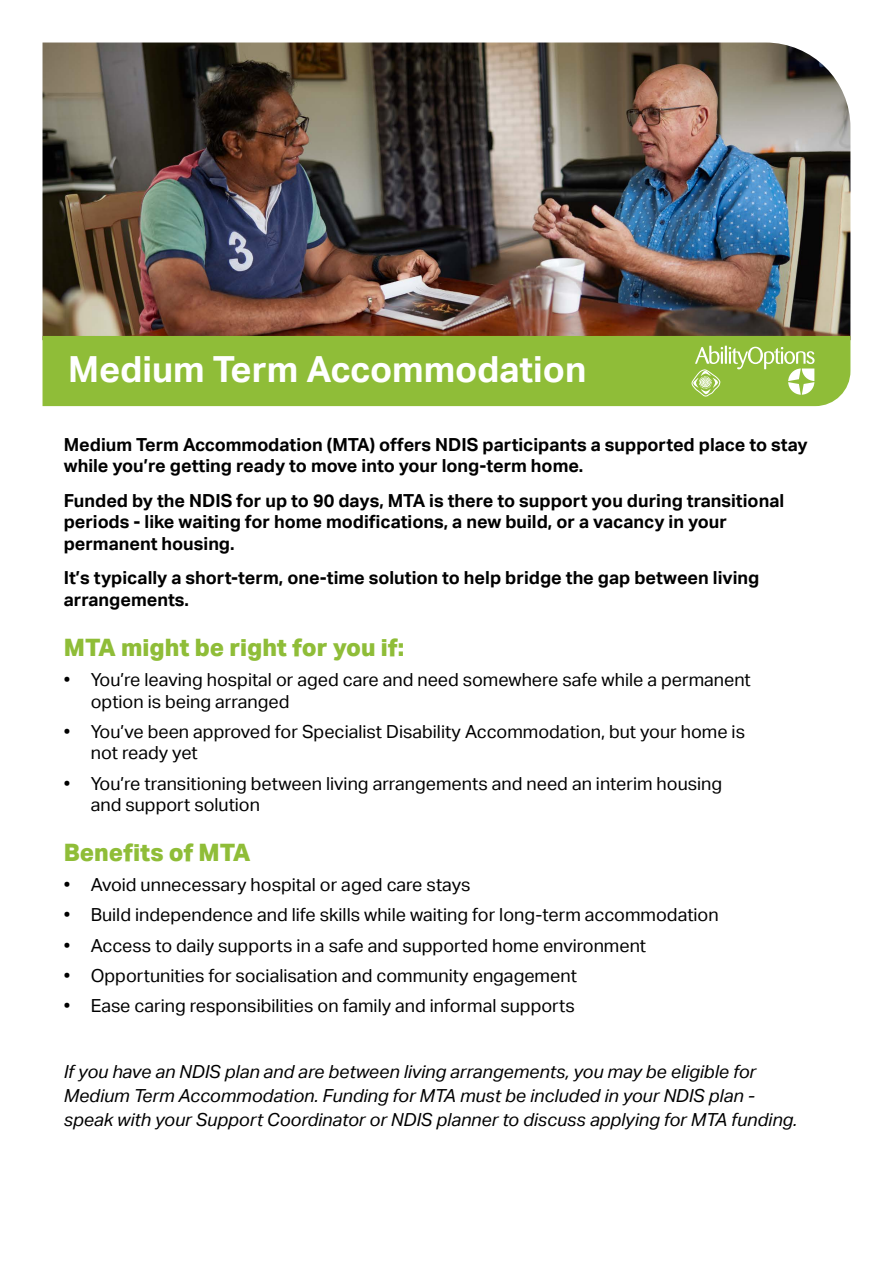
<style>
.page{position:relative;width:893px;height:1263px;background:#fff}
.page>*{position:absolute;margin:0;border:0;box-sizing:border-box;transform-origin:0 0}
.t1{font:700 36px "Aktiv Grotesk";color:#fff}
.t2{font:800 24px "Aktiv Grotesk";color:#8fbd38}
.t3{font:18px/21.6px "Aktiv Grotesk";color:#000}
.t4{font:700 18px/21.6px "Aktiv Grotesk";color:#000}
.t5{font:italic 18px/24px "Aktiv Grotesk";color:#000}
</style>
<div class="page">
<img style="left:43px;top:43px;width:807px;height:293px">
<div style="left:43px;top:336px;width:807px;height:70px;background:#8fbd38"></div>
<svg style="left:692px;top:346px;width:122px;height:50px;background:#a8cb64"></svg>
<h1 class="t1" style="left:68px;top:349px;width:520px">Medium Term Accommodation</h1>
<p class="t4" style="left:64px;top:434px;width:745px">Medium Term Accommodation (MTA) offers NDIS participants a supported place to stay while you’re getting ready to move into your long-term home.</p>
<p class="t4" style="left:64px;top:490px;width:722px">Funded by the NDIS for up to 90 days, MTA is there to support you during transitional periods - like waiting for home modifications, a new build, or a vacancy in your permanent housing.</p>
<p class="t4" style="left:64px;top:567px;width:697px">It’s typically a short-term, one-time solution to help bridge the gap between living arrangements.</p>
<h2 class="t2" style="left:64px;top:634px;width:342px">MTA might be right for you if:</h2>
<p class="t3" style="left:91px;top:669px;width:662px;text-indent:-27px">• You’re leaving hospital or aged care and need somewhere safe while a permanent option is being arranged</p>
<p class="t3" style="left:91px;top:721px;width:656px;text-indent:-27px">• You’ve been approved for Specialist Disability Accommodation, but your home is not ready yet</p>
<p class="t3" style="left:91px;top:772px;width:633px;text-indent:-27px">• You’re transitioning between living arrangements and need an interim housing and support solution</p>
<h2 class="t2" style="left:64px;top:839px;width:188px">Benefits of MTA</h2>
<p class="t3" style="left:64px;top:874px;width:408px">• Avoid unnecessary hospital or aged care stays</p>
<p class="t3" style="left:64px;top:904px;width:656px">• Build independence and life skills while waiting for long-term accommodation</p>
<p class="t3" style="left:64px;top:934px;width:584px">• Access to daily supports in a safe and supported home environment</p>
<p class="t3" style="left:64px;top:965px;width:515px">• Opportunities for socialisation and community engagement</p>
<p class="t3" style="left:64px;top:995px;width:513px">• Ease caring responsibilities on family and informal supports</p>
<p class="t5" style="left:64px;top:1060px;width:735px">If you have an NDIS plan and are between living arrangements, you may be eligible for<br>Medium Term Accommodation. Funding for MTA must be included in your NDIS plan - speak with your Support Coordinator or NDIS planner to discuss applying for MTA funding.</p>
</div>
